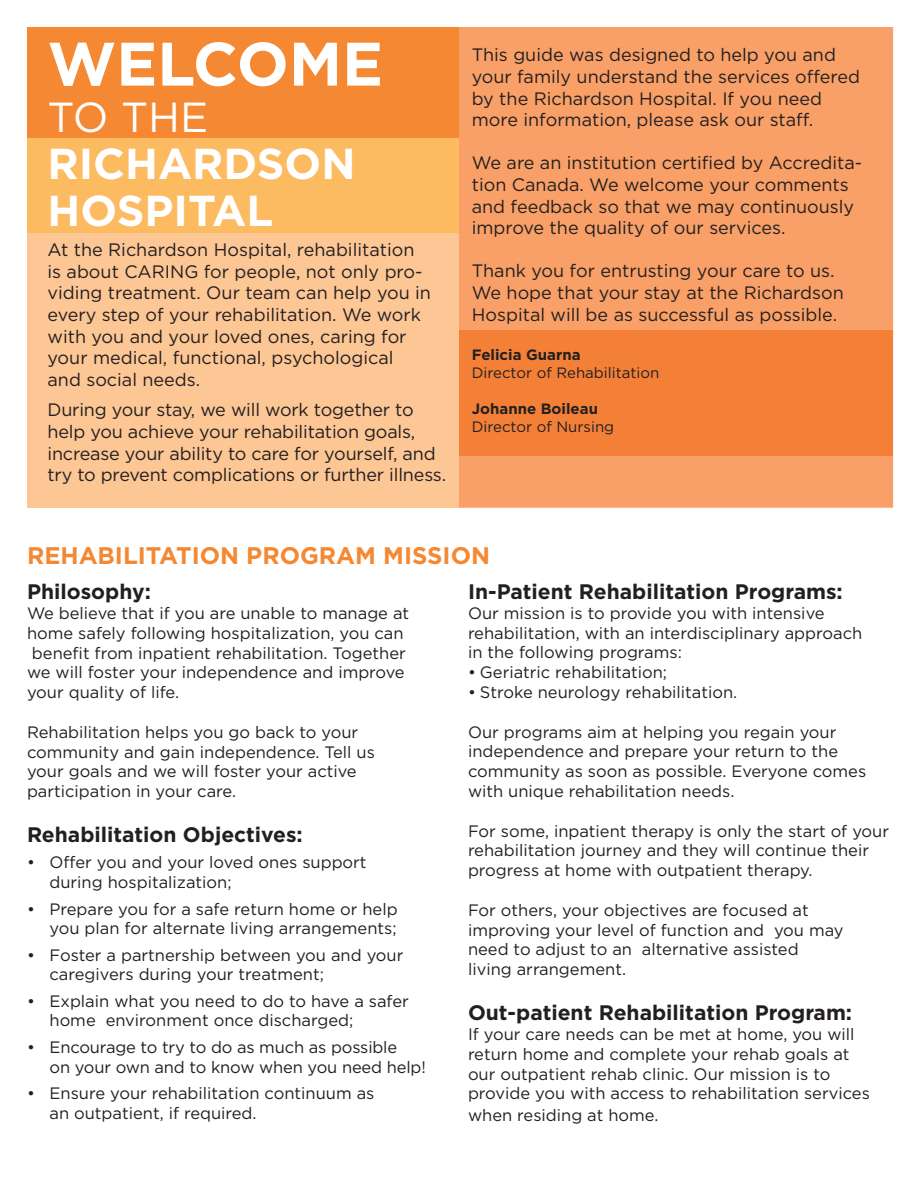
<style>
.page{position:relative;width:918px;height:1188px;background:#fff}
.page>*{position:absolute;margin:0;border:0;box-sizing:border-box;transform-origin:0 0}
.t1{font:700 61.35px "Gotham";color:#fff}
.t2{font:700 43.2px/46.8px "Gotham";color:#fff}
.t3{font:42px "Gotham";color:#fff}
.t4{font:700 24px "Gotham";color:#f58832}
.t5{font:700 21px "Gotham";color:#231f20}
.t6{font:18px/21.6px "Gotham";color:#231f20}
.t7{font:16.5px/19.8px "Gotham";color:#231f20}
.t8{font:15px "Gotham";color:#231f20}
.t9{font:700 15px "Gotham";color:#231f20}
</style>
<div class="page">
<div style="left:459px;top:27px;width:434px;height:481px;background:#f8a067"></div>
<div style="left:358px;top:330px;width:535px;height:126px;background:#f48038"></div>
<div style="left:27px;top:27px;width:432px;height:111px;background:#f58832"></div>
<div style="left:27px;top:138px;width:432px;height:95px;background:#fcba61"></div>
<div style="left:27px;top:233px;width:432px;height:275px;background:#fcc695"></div>
<h1 class="t1" style="left:48px;top:28px;width:337px">WELCOME</h1>
<h3 class="t3" style="left:48px;top:94px;width:162px">TO THE</h3>
<h2 class="t2" style="left:48px;top:140px;width:310px">RICHARDSON<br>HOSPITAL</h2>
<p class="t6" style="left:48px;top:239px;width:385px">At the Richardson Hospital, rehabilitation is about CARING for people, not only pro&shy;viding treatment. Our team can help you in every step of your rehabilitation. We work with you and your loved ones, caring for your medical, functional, psychological and social needs.</p>
<p class="t6" style="left:48px;top:399px;width:400px">During your stay, we will work together to help you achieve your rehabilitation goals, increase your ability to care for yourself, and try to prevent complications or further illness.</p>
<p class="t6" style="left:472px;top:44px;width:390px">This guide was designed to help you and your family understand the services offered by the Richardson Hospital. If you need more information, please ask our staff.</p>
<p class="t6" style="left:472px;top:152px;width:392px">We are an institution certified by Accredita&shy;tion Canada. We welcome your comments and feedback so that we may continuously improve the quality of our services.</p>
<p class="t6" style="left:472px;top:260px;width:374px">Thank you for entrusting your care to us.<br>We hope that your stay at the Richardson<br>Hospital will be as successful as possible.</p>
<p class="t9" style="left:472px;top:346px;width:110px">Felicia Guarna</p>
<p class="t8" style="left:472px;top:365px;width:189px">Director of Rehabilitation</p>
<p class="t9" style="left:472px;top:400px;width:128px">Johanne Boileau</p>
<p class="t8" style="left:472px;top:419px;width:144px">Director of Nursing</p>
<h3 class="t4" style="left:27px;top:542px;width:465px">REHABILITATION PROGRAM MISSION</h3>
<p class="t5" style="left:27px;top:580px;width:125px">Philosophy:</p>
<p class="t7" style="left:27px;top:603px;width:384px">We believe that if you are unable to manage at home safely following hospitalization, you can benefit from inpatient rehabilitation. Together we will foster your independence and improve your quality of life.</p>
<p class="t7" style="left:27px;top:722px;width:349px">Rehabilitation helps you go back to your community and gain independence. Tell us your goals and we will foster your active participation in your care.</p>
<p class="t5" style="left:27px;top:823px;width:277px">Rehabilitation Objectives:</p>
<p class="t7" style="left:50px;top:852px;width:319px;text-indent:-23px">• Offer you and your loved ones support during hospitalization;</p>
<p class="t7" style="left:27px;top:898px;width:372px;text-align:right">• Prepare you for a safe return home or help you plan for alternate living arrangements;</p>
<p class="t7" style="left:50px;top:945px;width:355px;text-indent:-23px">• Foster a partnership between you and your caregivers during your treatment;</p>
<p class="t7" style="left:50px;top:991px;width:361px;text-indent:-23px">• Explain what you need to do to have a safer home environment once discharged;</p>
<p class="t7" style="left:50px;top:1037px;width:378px;text-indent:-23px">• Encourage to try to do as much as possible<br>on your own and to know when you need help!</p>
<p class="t7" style="left:50px;top:1083px;width:326px;text-indent:-23px">• Ensure your rehabilitation continuum as an outpatient, if required.</p>
<p class="t5" style="left:468px;top:579px;width:376px">In-Patient Rehabilitation Programs:</p>
<p class="t7" style="left:468px;top:603px;width:396px">Our mission is to provide you with intensive rehabilitation, with an interdisciplinary approach in the following programs:</p>
<p class="t7" style="left:468px;top:662px;width:201px">• Geriatric rehabilitation;</p>
<p class="t7" style="left:468px;top:682px;width:271px">• Stroke neurology rehabilitation.</p>
<p class="t7" style="left:468px;top:722px;width:400px">Our programs aim at helping you regain your independence and prepare your return to the community as soon as possible. Everyone comes with unique rehabilitation needs.</p>
<p class="t7" style="left:468px;top:821px;width:423px">For some, inpatient therapy is only the start of your rehabilitation journey and they will continue their progress at home with outpatient therapy.</p>
<p class="t7" style="left:468px;top:900px;width:377px">For others, your objectives are focused at improving your level of function and you may need to adjust to an alternative assisted living arrangement.</p>
<p class="t5" style="left:468px;top:1001px;width:386px">Out-patient Rehabilitation Program:</p>
<p class="t7" style="left:468px;top:1024px;width:403px">If your care needs can be met at home, you will return home and complete your rehab goals at our outpatient rehab clinic. Our mission is to provide you with access to rehabilitation services</p>
<p class="t7" style="left:468px;top:1105px;width:192px">when residing at home.</p>
</div>
